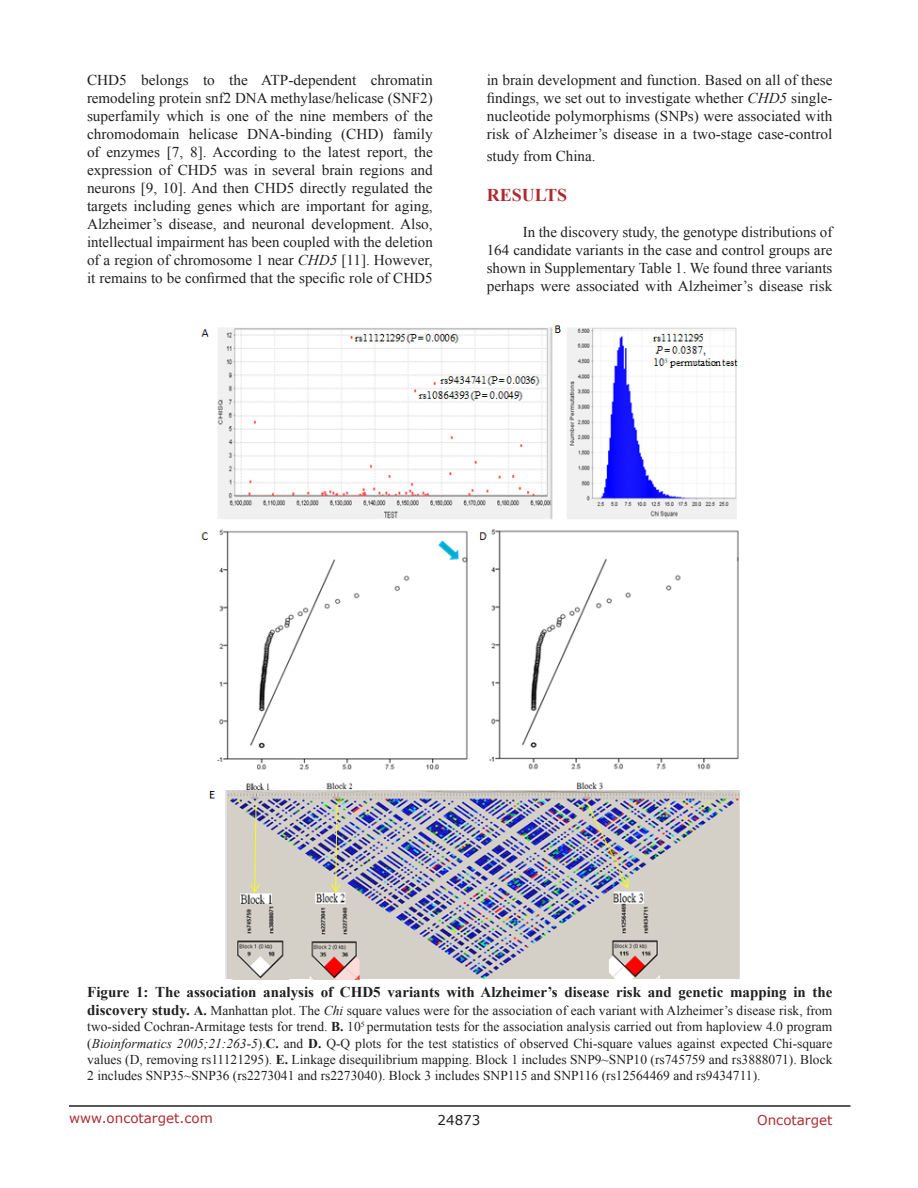
<style>
.page{position:relative;width:918px;height:1188px;background:#fff}
.page>*{position:absolute;margin:0;border:0;box-sizing:border-box;transform-origin:0 0}
.Heading{font:700 18px "Times New Roman";color:#ac2b31}
.BodyText{font:15px/18px "Times New Roman";color:#221f22;text-align:justify}
.FigureText{font:700 15px "Times New Roman";color:#221f22}
.FigureText-2{font:13.5px/16.2px "Times New Roman";color:#221f22;text-align:justify}
.t1{font:13.5px "Verdana";color:#ac2b31}
.t2{font:13.5px "Verdana";color:#221f22}
.s1{font-style:italic}
.s2{font-weight:700;font-size:15px}
.s3{font-weight:700}
</style>
<div class="page">
<hr style="left:69px;top:1105px;width:781px;height:2px;background:#231f20">
<img style="left:201px;top:325px;width:539px;height:654px">
<p class="BodyText" style="left:87px;top:71px;width:347px">CHD5 belongs to the ATP-dependent chromatin remodeling protein snf2 DNA methylase/helicase (SNF2) superfamily which is one of the nine members of the chromodomain helicase DNA-binding (CHD) family of enzymes [7, 8]. According to the latest report, the expression of CHD5 was in several brain regions and neurons [9, 10]. And then CHD5 directly regulated the targets including genes which are important for aging, Alzheimer’s disease, and neuronal development. Also, intellectual impairment has been coupled with the deletion of a region of chromosome 1 near <span class="s1">CHD5</span> [11]. However, it remains to be confirmed that the specific role of CHD5</p>
<p class="BodyText" style="left:487px;top:71px;width:347px">in brain development and function. Based on all of these findings, we set out to investigate whether <span class="s1">CHD5</span> single&shy;nucleotide polymorphisms (SNPs) were associated with risk of Alzheimer’s disease in a two-stage case-control</p>
<p class="BodyText" style="left:487px;top:147px;width:110px">study from China.</p>
<p class="Heading" style="left:487px;top:182px;width:82px">RESULTS</p>
<p class="BodyText" style="left:487px;top:222px;width:347px;text-indent:36px">In the discovery study, the genotype distributions of 164 candidate variants in the case and control groups are shown in Supplementary Table 1. We found three variants perhaps were associated with Alzheimer’s disease risk</p>
<p class="FigureText" style="left:87px;top:982px;width:747px">Figure 1: The association analysis of CHD5 variants with Alzheimer’s disease risk and genetic mapping in the</p>
<p class="FigureText-2" style="left:87px;top:1002px;width:747px"><span class="s2">discovery study.</span> <span class="s3">A.</span> Manhattan plot. The <span class="s1">Chi</span> square values were for the association of each variant with Alzheimer’s disease risk, from two-sided Cochran-Armitage tests for trend. <span class="s3">B.</span> 10<sup>5</sup> permutation tests for the association analysis carried out from haploview 4.0 program (<span class="s1">Bioinformatics 2005;21:263-5</span>).<span class="s3">C.</span> and <span class="s3">D.</span> Q-Q plots for the test statistics of observed Chi-square values against expected Chi-square values (D, removing rs11121295). <span class="s3">E.</span> Linkage disequilibrium mapping. Block 1 includes SNP9~SNP10 (rs745759 and rs3888071). Block 2 includes SNP35~SNP36 (rs2273041 and rs2273040). Block 3 includes SNP115 and SNP116 (rs12564469 and rs9434711).</p>
<p class="t1" style="left:69px;top:1109px;width:145px">www.oncotarget.com</p>
<p class="t2" style="left:438px;top:1111px;width:44px">24873</p>
<p class="t1" style="left:757px;top:1111px;width:77px">Oncotarget</p>
</div>
